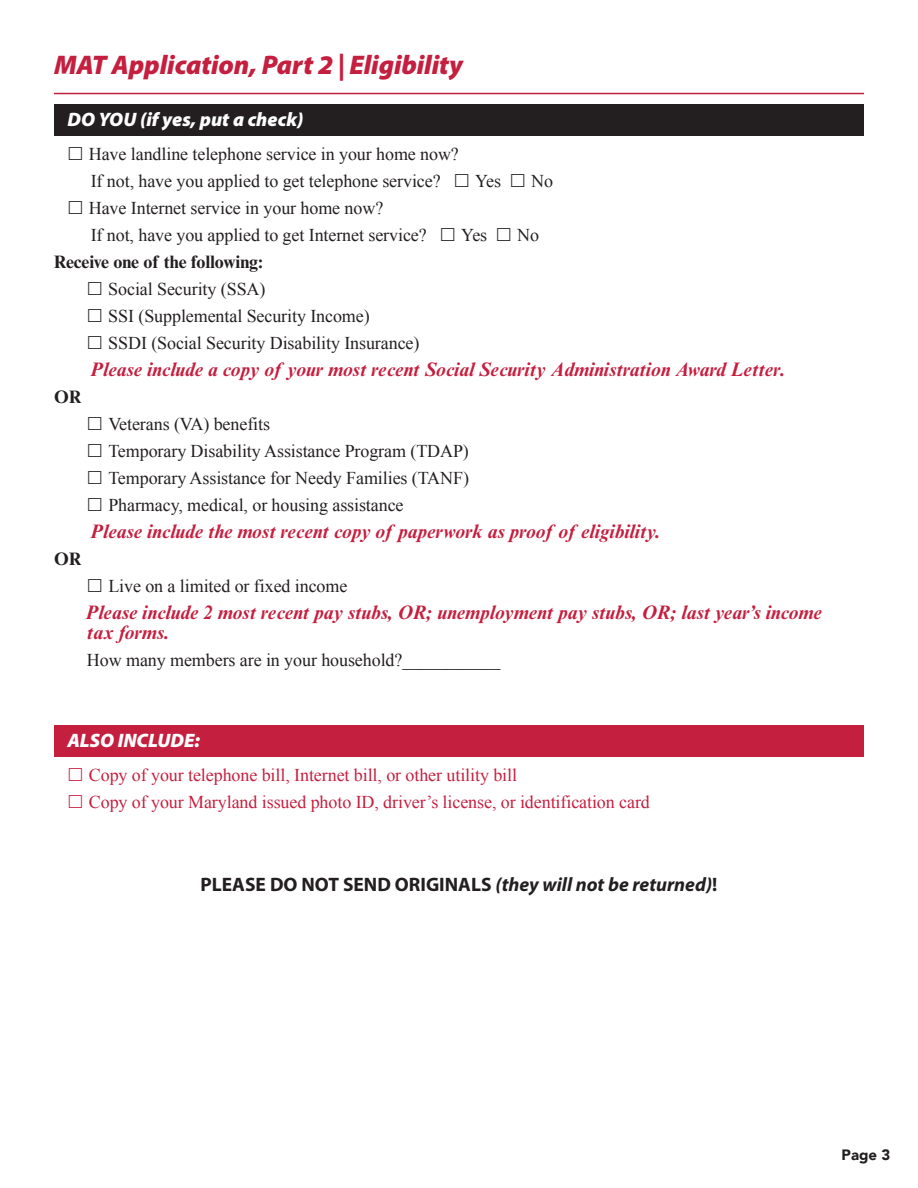
<style>
.page{position:relative;width:918px;height:1188px;background:#fff}
.page>*{position:absolute;margin:0;border:0;box-sizing:border-box;transform-origin:0 0}
.t1{font:italic 900 27px "Myriad Pro";letter-spacing:-.005em;color:#c51f3f}
.t2{font:italic 700 19.5px/20.2px "Times New Roman MT Std";letter-spacing:-.005em;color:#c51f3f}
.t3{font:700 19.5px "Myriad Pro";color:#231f20}
.t4{font:italic 900 19.5px "Myriad Pro";color:#fff}
.t5{font:18px/27px "Times New Roman";letter-spacing:-.005em;color:#231f20}
.t6{font:18px/27px "Times New Roman";letter-spacing:-.005em;color:#c51f3f}
.t7{font:700 18px "Times New Roman MT Std";letter-spacing:-.005em;color:#231f20}
.t8{font:900 15px "Avenir";color:#231f20}
.s1{font-style:italic}
</style>
<div class="page">
<div style="left:54px;top:104px;width:810px;height:32px;background:#231f20"></div>
<div style="left:54px;top:725px;width:810px;height:32px;background:#c51f3f"></div>
<hr style="left:54px;top:93px;width:810px;height:1px;background:#c51f3f">
<h1 class="t1" style="left:54px;top:50px;width:411px">MAT Application, Part 2 | Eligibility</h1>
<p class="t4" style="left:67px;top:109px;width:238px">DO YOU (if yes, put a check)</p>
<p class="t5" style="left:89px;top:140px;width:372px">Have landline telephone service in your home now?<br>If not, have you applied to get telephone service?</p>
<p class="t5" style="left:475px;top:167px;width:28px">Yes</p>
<p class="t5" style="left:531px;top:167px;width:23px">No</p>
<p class="t5" style="left:89px;top:194px;width:339px">Have Internet service in your home now?<br>If not, have you applied to get Internet service?</p>
<p class="t5" style="left:461px;top:221px;width:28px">Yes</p>
<p class="t5" style="left:517px;top:221px;width:23px">No</p>
<p class="t7" style="left:54px;top:251px;width:211px">Receive one of the following:</p>
<p class="t5" style="left:108px;top:275px;width:313px">Social Security (SSA)<br>SSI (Supplemental Security Income)<br>SSDI (Social Security Disability Insurance)</p>
<p class="t2" style="left:90px;top:359px;width:696px">Please include a copy of your most recent Social Security Administration Award Letter.</p>
<p class="t7" style="left:54px;top:386px;width:29px">OR</p>
<p class="t5" style="left:108px;top:410px;width:362px">Veterans (VA) benefits<br>Temporary Disability Assistance Program (TDAP)<br>Temporary Assistance for Needy Families (TANF)<br>Pharmacy, medical, or housing assistance</p>
<p class="t2" style="left:90px;top:521px;width:571px">Please include the most recent copy of paperwork as proof of eligibility.</p>
<p class="t7" style="left:54px;top:548px;width:29px">OR</p>
<p class="t5" style="left:108px;top:572px;width:241px">Live on a limited or fixed income</p>
<p class="t2" style="left:85px;top:602px;width:738px">Please include 2 most recent pay stubs, OR; unemployment pay stubs, OR; last year’s income tax forms.</p>
<p class="t5" style="left:87px;top:647px;width:415px">How many members are in your household?___________</p>
<p class="t4" style="left:67px;top:730px;width:134px">ALSO INCLUDE:</p>
<p class="t6" style="left:89px;top:761px;width:563px">Copy of your telephone bill, Internet bill, or other utility bill<br>Copy of your Maryland issued photo ID, driver’s license, or identification card</p>
<p class="t3" style="left:201px;top:874px;width:518px">PLEASE DO NOT SEND ORIGINALS <span class="s1">(they will not be returned)</span>!</p>
<p class="t8" style="left:842px;top:1142px;width:50px">Page 3</p>
</div>
